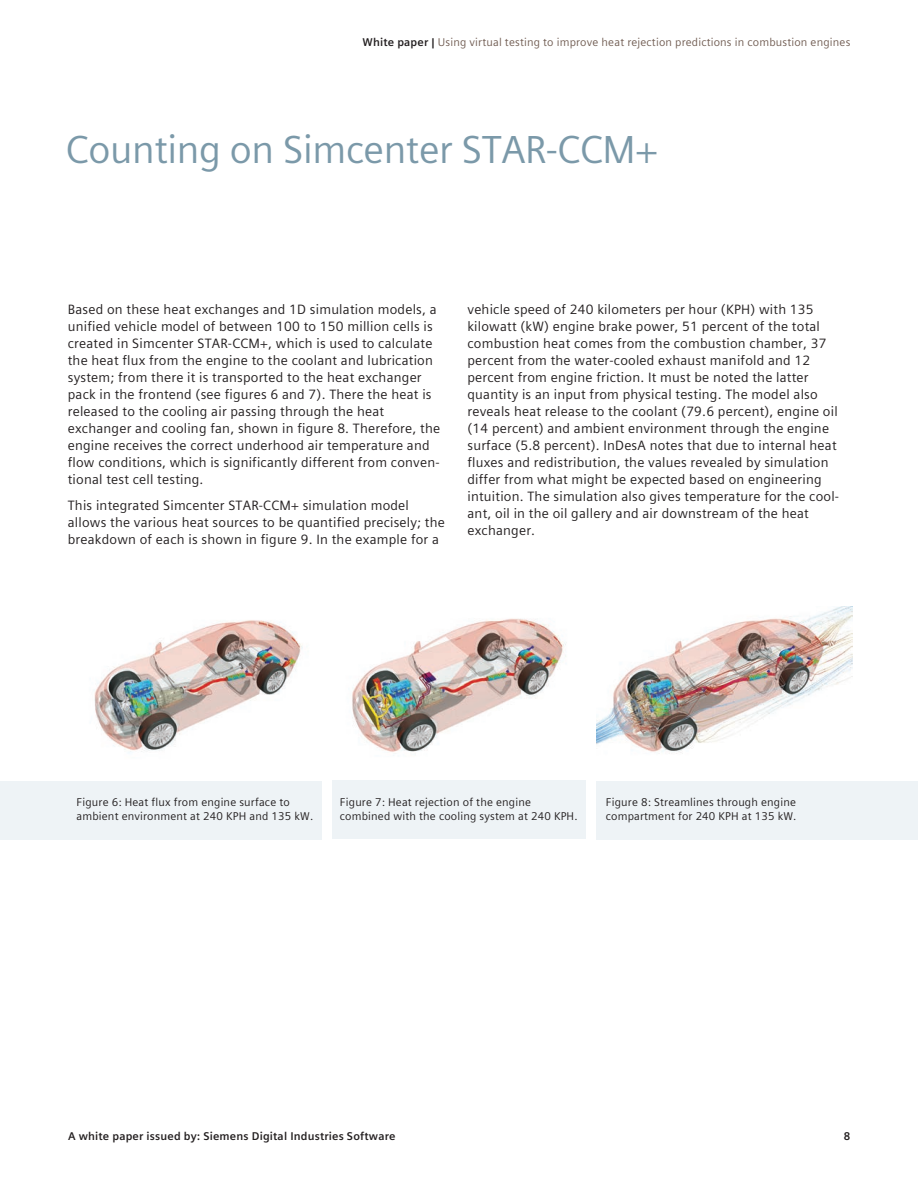
<style>
.page{position:relative;width:918px;height:1188px;background:#fff}
.page>*{position:absolute;margin:0;border:0;box-sizing:border-box;transform-origin:0 0}
.Headline__26pt_120{font:39px "Siemens Sans Global";letter-spacing:-.01em;color:#7b99a9}
.Body_text__9pt_4mm{font:13.5px/17px "Siemens Sans Global";letter-spacing:.015em;color:#231f20}
.Caption_Figure{font:11.25px/14.7px "Siemens Sans Global";letter-spacing:.015em;color:#231f20}
.t1{font:11.25px "Siemens Sans Global";letter-spacing:.015em;color:#725e54}
.t2{font:700 11.25px "Siemens Sans Global";letter-spacing:.015em;color:#231f20}
.s1{font-weight:700;color:#231f20}
</style>
<div class="page">
<img style="left:94px;top:620px;width:209px;height:133px">
<img style="left:352px;top:618px;width:214px;height:134px">
<img style="left:597px;top:606px;width:255px;height:148px">
<div style="left:0;top:781px;width:321px;height:58px;background:#eef3f6"></div>
<div style="left:332px;top:781px;width:253px;height:58px;background:#eef3f6"></div>
<div style="left:597px;top:781px;width:321px;height:58px;background:#eef3f6"></div>
<p class="t1" style="left:363px;top:34px;width:489px"><span class="s1">White paper |</span> Using virtual testing to improve heat rejection predictions in combustion engines</p>
<p class="Headline__26pt_120" style="left:66px;top:120px;width:594px">Counting on Simcenter STAR-CCM+</p>
<p class="Body_text__9pt_4mm" style="left:68px;top:301px;width:374px">Based on these heat exchanges and 1D simulation models, a unified vehicle model of between 100 to 150 million cells is created in Simcenter STAR-CCM+, which is used to calculate the heat flux from the engine to the coolant and lubrication system; from there it is transported to the heat exchanger pack in the frontend (see figures 6 and 7). There the heat is released to the cooling air passing through the heat exchanger and cooling fan, shown in figure 8. Therefore, the engine receives the correct underhood air temperature and flow conditions, which is significantly different from conven&shy;tional test cell testing.</p>
<p class="Body_text__9pt_4mm" style="left:68px;top:497px;width:379px">This integrated Simcenter STAR-CCM+ simulation model allows the various heat sources to be quantified precisely; the breakdown of each is shown in figure 9. In the example for a</p>
<p class="Body_text__9pt_4mm" style="left:467px;top:301px;width:373px">vehicle speed of 240 kilometers per hour (KPH) with 135 kilowatt (kW) engine brake power, 51 percent of the total combustion heat comes from the combustion chamber, 37 percent from the water-cooled exhaust manifold and 12 percent from engine friction. It must be noted the latter quantity is an input from physical testing. The model also reveals heat release to the coolant (79.6 percent), engine oil (14 percent) and ambient environment through the engine surface (5.8 percent). InDesA notes that due to internal heat fluxes and redistribution, the values revealed by simulation differ from what might be expected based on engineering intuition. The simulation also gives temperature for the cool&shy;ant, oil in the oil gallery and air downstream of the heat exchanger.</p>
<p class="Caption_Figure" style="left:77px;top:795px;width:238px">Figure 6: Heat flux from engine surface to ambient environment at 240 KPH and 135 kW.</p>
<p class="Caption_Figure" style="left:606px;top:795px;width:192px">Figure 8: Streamlines through engine compartment for 240 KPH at 135 kW.</p>
<p class="Caption_Figure" style="left:340px;top:795px;width:239px">Figure 7: Heat rejection of the engine combined with the cooling system at 240 KPH.</p>
<p class="t2" style="left:68px;top:1127px;width:329px">A white paper issued by: Siemens Digital Industries Software</p>
<p class="t2" style="left:844px;top:1127px;width:8px">8</p>
</div>
